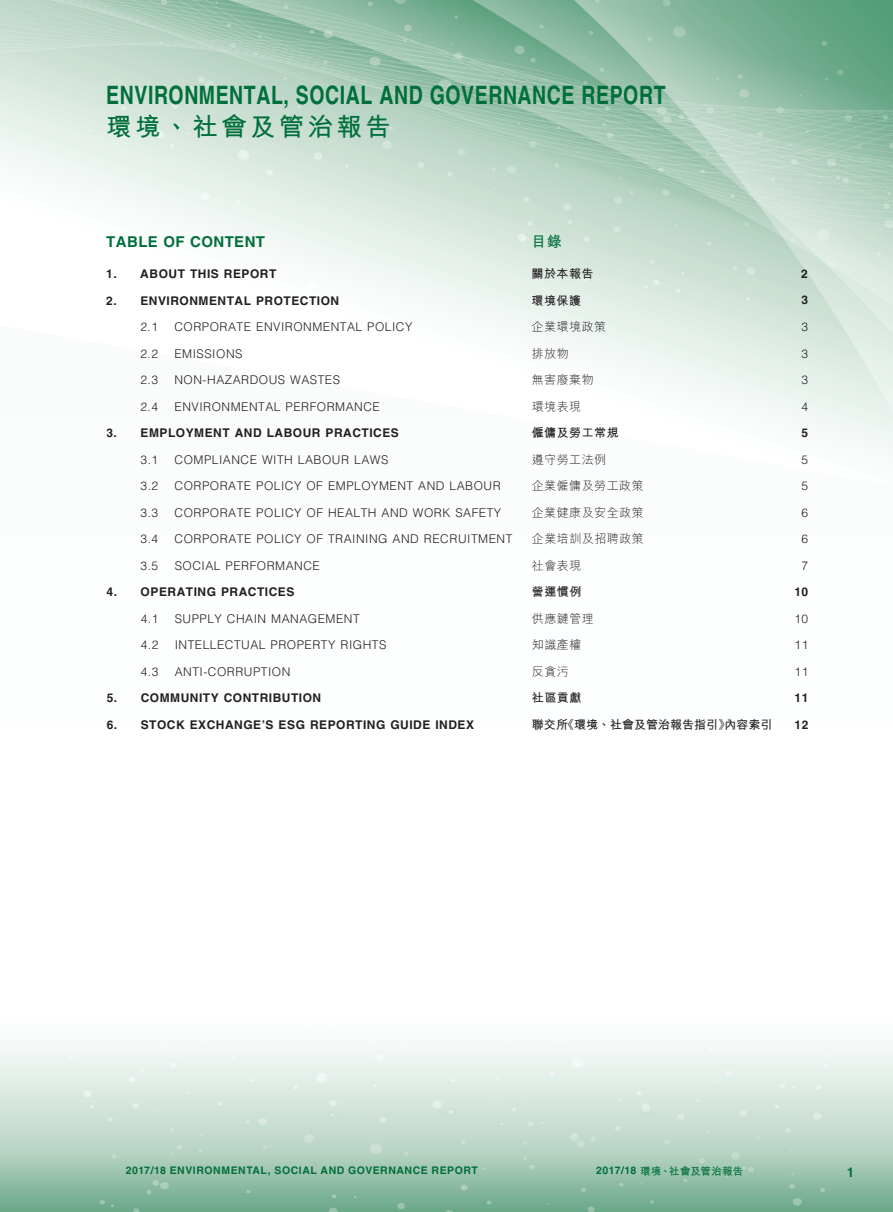
<style>
.page{position:relative;width:893px;height:1212px;background:#fff}
.page>*{position:absolute;margin:0;border:0;box-sizing:border-box;transform-origin:0 0}
.t1{font:700 25.5px "M Hei HK";letter-spacing:.13em;color:#006f3c}
.t2{font:700 25.35px "Helvetica";letter-spacing:.03em;color:#006f3c;scale:.77 1}
.t3{font:700 15px "Helvetica";letter-spacing:.03em;color:#006f3c}
.t4{font:700 15px "M Hei HK";color:#006f3c}
.t5{font:700 13.5px "Helvetica";color:#006f3c}
.t6{font:300 12px "Helvetica";letter-spacing:.04em;color:#231f20}
.t7{font:700 12px "Helvetica";letter-spacing:.04em;color:#231f20}
.t8{font:300 12px "M Hei HK";letter-spacing:.04em;color:#231f20}
.t9{font:700 12px "M Hei HK";letter-spacing:.04em;color:#231f20}
.t10{font:700 12px "M Hei HK";color:#231f20}
.t11{font:700 10.5px "Helvetica";letter-spacing:.05em;color:#006f3c}
.t12{font:700 10.5px "M Hei HK";letter-spacing:.02em;color:#006f3c}
.s1{font-family:"Helvetica"}
</style>
<div class="page">
<img style="left:0;top:0;width:893px;height:1212px">
<h2 class="t2" style="left:106px;top:80px;width:673px">ENVIRONMENTAL, SOCIAL AND GOVERNANCE REPORT</h2>
<h1 class="t1" style="left:106px;top:108px;width:286px">環境、社會及管治報告</h1>
<p class="t4" style="left:531px;top:231px;width:32px">目錄</p>
<p class="t3" style="left:106px;top:232px;width:160px">TABLE OF CONTENT</p>
<p class="t7" style="left:106px;top:266px;width:44px">1. ABO</p>
<p class="t7" style="left:168px;top:266px;width:83px">UT THIS REPORT</p>
<p class="t9" style="left:531px;top:265px;width:64px">關於本報告</p>
<p class="t7" style="left:801px;top:266px;width:8px">2</p>
<p class="t7" style="left:106px;top:293px;width:234px">2. ENVIRONMENTAL PROTECTION</p>
<p class="t9" style="left:532px;top:291px;width:51px">環境保護</p>
<p class="t7" style="left:801px;top:293px;width:8px">3</p>
<p class="t6" style="left:140px;top:319px;width:19px">2.1</p>
<p class="t6" style="left:174px;top:319px;width:239px">CORPORATE ENVIRONMENTAL POLICY</p>
<p class="t8" style="left:532px;top:318px;width:76px">企業環境政策</p>
<p class="t6" style="left:801px;top:319px;width:8px">3</p>
<p class="t6" style="left:140px;top:346px;width:19px">2.2</p>
<p class="t6" style="left:174px;top:346px;width:70px">EMISSIONS</p>
<p class="t8" style="left:532px;top:345px;width:39px">排放物</p>
<p class="t6" style="left:801px;top:346px;width:8px">3</p>
<p class="t6" style="left:140px;top:372px;width:19px">2.3</p>
<p class="t6" style="left:174px;top:372px;width:167px">NON-HAZARDOUS WASTES</p>
<p class="t8" style="left:532px;top:371px;width:64px">無害廢棄物</p>
<p class="t6" style="left:801px;top:372px;width:8px">3</p>
<p class="t6" style="left:140px;top:399px;width:19px">2.4</p>
<p class="t6" style="left:174px;top:399px;width:207px">ENVIRONMENTAL PERFORMANCE</p>
<p class="t8" style="left:532px;top:398px;width:51px">環境表現</p>
<p class="t6" style="left:801px;top:399px;width:8px">4</p>
<p class="t7" style="left:106px;top:425px;width:53px">3. EMPLO</p>
<p class="t7" style="left:186px;top:425px;width:59px">YMENT AND</p>
<p class="t7" style="left:267px;top:425px;width:10px">LABO</p>
<p class="t7" style="left:303px;top:425px;width:32px">UR PRACTIC</p>
<p class="t7" style="left:382px;top:425px;width:18px">ES</p>
<p class="t9" style="left:532px;top:424px;width:89px">僱傭及勞工常規</p>
<p class="t7" style="left:801px;top:425px;width:8px">5</p>
<p class="t6" style="left:140px;top:452px;width:19px">3.1</p>
<p class="t6" style="left:175px;top:452px;width:215px">COMPLIANCE WITH LABOUR LAWS</p>
<p class="t8" style="left:532px;top:451px;width:76px">遵守勞工法例</p>
<p class="t6" style="left:801px;top:452px;width:8px">5</p>
<p class="t6" style="left:141px;top:478px;width:19px">3.2</p>
<p class="t6" style="left:175px;top:478px;width:328px">CORPORATE POLICY OF EMPLOYMENT AND LABOUR</p>
<p class="t8" style="left:532px;top:477px;width:114px">企業僱傭及勞工政策</p>
<p class="t6" style="left:801px;top:478px;width:8px">5</p>
<p class="t6" style="left:141px;top:505px;width:19px">3.3</p>
<p class="t6" style="left:175px;top:505px;width:328px">CORPORATE POLICY OF HEALTH AND WORK SAFETY</p>
<p class="t8" style="left:532px;top:504px;width:114px">企業健康及安全政策</p>
<p class="t6" style="left:801px;top:505px;width:8px">6</p>
<p class="t6" style="left:141px;top:531px;width:19px">3.4</p>
<p class="t6" style="left:175px;top:531px;width:339px">CORPORATE POLICY OF TRAINING AND RECRUITMENT</p>
<p class="t8" style="left:532px;top:530px;width:114px">企業培訓及招聘政策</p>
<p class="t6" style="left:802px;top:531px;width:8px">6</p>
<p class="t6" style="left:141px;top:558px;width:19px">3.5</p>
<p class="t6" style="left:175px;top:558px;width:147px">SOCIAL PERFORMANCE</p>
<p class="t8" style="left:532px;top:557px;width:51px">社會表現</p>
<p class="t6" style="left:802px;top:558px;width:8px">7</p>
<p class="t7" style="left:107px;top:584px;width:70px">4. OPERATIN</p>
<p class="t7" style="left:207px;top:584px;width:24px">G PRACTIC</p>
<p class="t7" style="left:278px;top:584px;width:18px">ES</p>
<p class="t9" style="left:532px;top:583px;width:51px">營運慣例</p>
<p class="t7" style="left:794px;top:584px;width:15px">10</p>
<p class="t6" style="left:141px;top:611px;width:19px">4.1</p>
<p class="t6" style="left:175px;top:611px;width:187px">SUPPLY CHAIN MANAGEMENT</p>
<p class="t8" style="left:532px;top:610px;width:64px">供應鏈管理</p>
<p class="t6" style="left:794px;top:611px;width:15px">10</p>
<p class="t6" style="left:141px;top:637px;width:19px">4.2</p>
<p class="t6" style="left:175px;top:637px;width:213px">INTELLECTUAL PROPERTY RIGHTS</p>
<p class="t8" style="left:532px;top:636px;width:51px">知識產權</p>
<p class="t6" style="left:794px;top:637px;width:15px">11</p>
<p class="t6" style="left:141px;top:664px;width:19px">4.3</p>
<p class="t6" style="left:175px;top:664px;width:117px">ANTI-CORRUPTION</p>
<p class="t8" style="left:532px;top:663px;width:39px">反貪污</p>
<p class="t6" style="left:794px;top:664px;width:15px">11</p>
<p class="t7" style="left:107px;top:691px;width:45px">5. COMM</p>
<p class="t7" style="left:181px;top:691px;width:53px">UNITY CONTRIB</p>
<p class="t7" style="left:282px;top:691px;width:18px">UTION</p>
<p class="t9" style="left:532px;top:689px;width:51px">社區貢獻</p>
<p class="t7" style="left:794px;top:691px;width:15px">11</p>
<p class="t7" style="left:107px;top:717px;width:53px">6. STOC</p>
<p class="t7" style="left:176px;top:717px;width:161px">K EXCHANGE’S ESG REPORTIN</p>
<p class="t7" style="left:376px;top:717px;width:68px">G GUIDE IND</p>
<p class="t7" style="left:458px;top:717px;width:18px">EX</p>
<p class="t10" style="left:532px;top:716px;width:242px">聯交所《環境、社會及管治報告指引》內容索引</p>
<p class="t7" style="left:795px;top:717px;width:15px">12</p>
<p class="t11" style="left:126px;top:1164px;width:354px">2017/18 ENVIRONMENTAL, SOCIAL AND GOVERNANCE REPORT</p>
<p class="t12" style="left:596px;top:1163px;width:149px"><span class="s1">2017/18</span> 環境、社會及管治報告</p>
<p class="t5" style="left:847px;top:1164px;width:9px">1</p>
</div>
